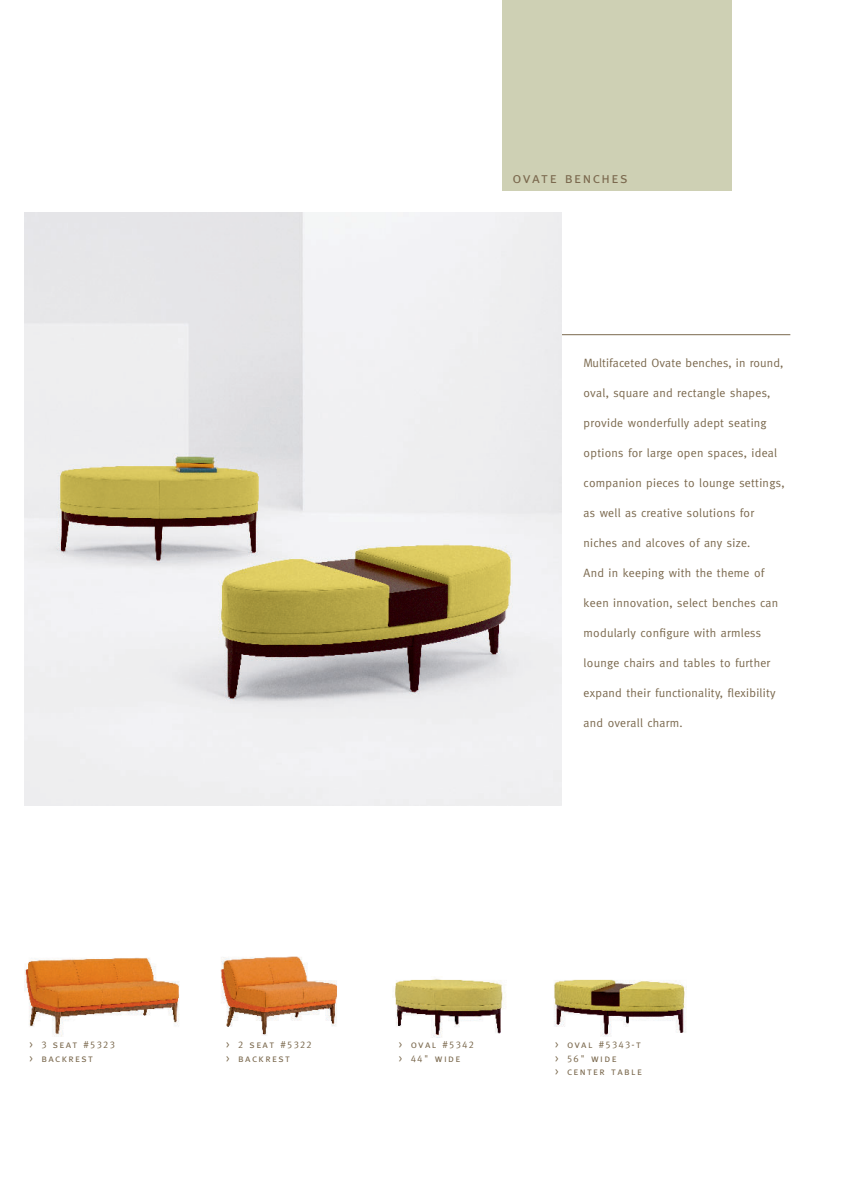
<style>
.page{position:relative;width:844px;height:1182px;background:#fff}
.page>*{position:absolute;margin:0;border:0;box-sizing:border-box;transform-origin:0 0}
.t1{font:15px "Meta Caps";letter-spacing:.1em;color:#7b694e}
.t2{font:12px "Meta";letter-spacing:.02em;color:#7b694e}
.t3{font:10.5px/13.5px "Meta Caps";letter-spacing:.13em;color:#7b694e}
.t4{font:9.75px "Meta Caps";letter-spacing:.13em;color:#7b694e}
.s1{font-size:10.5px}
.s2{font-size:9.75px}
</style>
<div class="page">
<hr style="left:552px;top:334px;width:238px;height:1px;background:#7b694e">
<div style="left:502px;top:0;width:230px;height:190px;background:#ced0b4"></div>
<img style="left:25px;top:213px;width:537px;height:592px">
<img style="left:25px;top:957px;width:155px;height:78px">
<img style="left:220px;top:956px;width:117px;height:79px">
<img style="left:394px;top:978px;width:112px;height:59px">
<img style="left:554px;top:979px;width:132px;height:56px">
<p class="t1" style="left:512px;top:168px;width:117px">ovate benches</p>
<p class="t2" style="left:583px;top:357px;width:201px">Multifaceted Ovate benches, in round,</p>
<p class="t2" style="left:583px;top:387px;width:188px">oval, square and rectangle shapes,</p>
<p class="t2" style="left:583px;top:417px;width:185px">provide wonderfully adept seating</p>
<p class="t2" style="left:583px;top:447px;width:195px">options for large open spaces, ideal</p>
<p class="t2" style="left:583px;top:477px;width:202px">companion pieces to lounge settings,</p>
<p class="t2" style="left:583px;top:507px;width:172px">as well as creative solutions for</p>
<p class="t2" style="left:583px;top:537px;width:168px">niches and alcoves of any size.</p>
<p class="t2" style="left:583px;top:567px;width:182px">And in keeping with the theme of</p>
<p class="t2" style="left:583px;top:597px;width:196px">keen innovation, select benches can</p>
<p class="t2" style="left:583px;top:627px;width:179px">modularly configure with armless</p>
<p class="t2" style="left:583px;top:657px;width:188px">lounge chairs and tables to further</p>
<p class="t2" style="left:583px;top:687px;width:194px">expand their functionality, flexibility</p>
<p class="t2" style="left:583px;top:717px;width:101px">and overall charm.</p>
<p class="t4" style="left:29px;top:1038px;width:87px"><span class="s1">&gt;</span> 3 <span class="s1">seat</span> #5323</p>
<p class="t3" style="left:29px;top:1051px;width:65px">&gt; backrest</p>
<p class="t4" style="left:226px;top:1038px;width:87px"><span class="s1">&gt;</span> 2 <span class="s1">seat</span> #5322</p>
<p class="t3" style="left:226px;top:1051px;width:65px">&gt; backrest</p>
<p class="t3" style="left:399px;top:1037px;width:77px">&gt; oval <span class="s2">#5342 </span>&gt; <span class="s2">44"</span> wide</p>
<p class="t3" style="left:555px;top:1037px;width:89px">&gt; oval <span class="s2">#5343</span>-t &gt; <span class="s2">56"</span> wide<br>&gt; center table</p>
</div>
